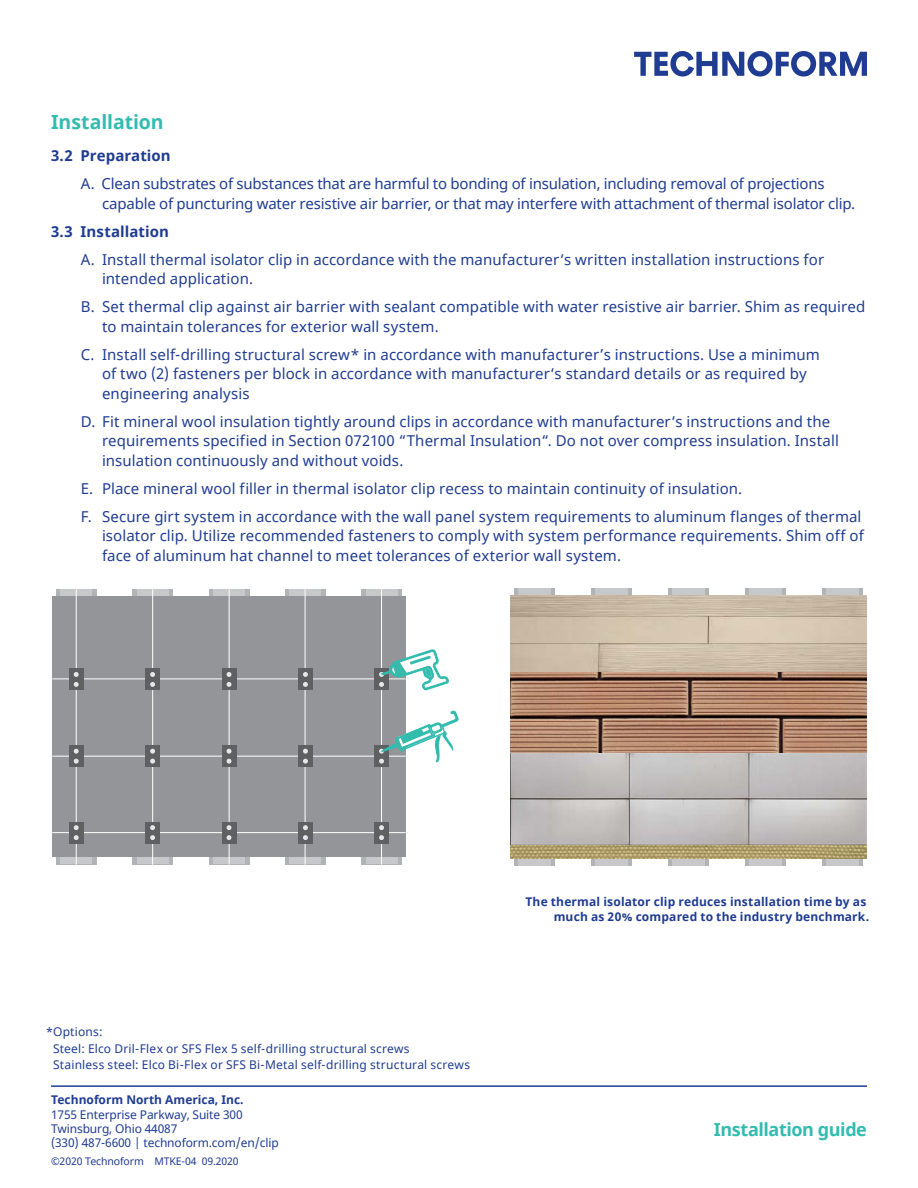
<style>
.page{position:relative;width:918px;height:1188px;background:#fff}
.page>*{position:absolute;margin:0;border:0;box-sizing:border-box;transform-origin:0 0}
.t1{font:700 19.5px "Noto Sans";letter-spacing:-.005em;color:#31bcaf}
.t2{font:700 18px "Noto Sans";letter-spacing:-.025em;color:#31bcaf}
.t3{font:15px/19.5px "Noto Sans";letter-spacing:.005em;color:#1f3c92}
.t4{font:15px/19.5px "Noto Sans";letter-spacing:-.015em;color:#1f3c92}
.t5{font:700 15px "Noto Sans";letter-spacing:.005em;color:#1f3c92}
.t6{font:12px/16.5px "Noto Sans";letter-spacing:.015em;color:#1f3c92}
.t7{font:700 12px/15px "Noto Sans";letter-spacing:.015em;color:#1f3c92;text-align:right}
.t8{font:12px/14.4px "Noto Sans";letter-spacing:-.01em;color:#1f3c92}
.t9{font:10.5px "Noto Sans";letter-spacing:-.01em;color:#1f3c92}
</style>
<div class="page">
<hr style="left:51px;top:1085px;width:816px;height:2px;background:#1f3c92">
<svg style="left:634px;top:51px;width:233px;height:26px"></svg>
<div style="left:60px;top:589px;width:32px;height:275px;background:#c7c8ca"></div>
<div style="left:137px;top:589px;width:32px;height:275px;background:#c7c8ca"></div>
<div style="left:213px;top:589px;width:32px;height:275px;background:#c7c8ca"></div>
<div style="left:290px;top:589px;width:31px;height:275px;background:#c7c8ca"></div>
<div style="left:366px;top:589px;width:32px;height:275px;background:#c7c8ca"></div>
<div style="left:52px;top:596px;width:354px;height:261px;background:#939598"></div>
<hr style="left:76px;top:589px;width:1px;height:276px;background:#fff">
<hr style="left:152px;top:589px;width:1px;height:276px;background:#fff">
<hr style="left:229px;top:589px;width:1px;height:276px;background:#fff">
<hr style="left:305px;top:589px;width:1px;height:276px;background:#fff">
<hr style="left:381px;top:589px;width:1px;height:276px;background:#fff">
<hr style="left:52px;top:678px;width:354px;height:1px;background:#fff">
<hr style="left:52px;top:756px;width:354px;height:1px;background:#fff">
<hr style="left:52px;top:832px;width:354px;height:1px;background:#fff">
<div style="left:69px;top:669px;width:15px;height:21px;background:#5f6062"></div>
<svg style="left:74px;top:672px;width:5px;height:15px"></svg>
<div style="left:145px;top:669px;width:15px;height:21px;background:#5f6062"></div>
<svg style="left:150px;top:672px;width:5px;height:15px"></svg>
<div style="left:222px;top:669px;width:14px;height:21px;background:#5f6062"></div>
<svg style="left:227px;top:672px;width:4px;height:15px"></svg>
<div style="left:298px;top:669px;width:15px;height:21px;background:#5f6062"></div>
<svg style="left:303px;top:672px;width:5px;height:15px"></svg>
<div style="left:374px;top:669px;width:15px;height:21px;background:#5f6062"></div>
<div style="left:69px;top:745px;width:15px;height:22px;background:#5f6062"></div>
<svg style="left:74px;top:749px;width:5px;height:15px"></svg>
<div style="left:145px;top:745px;width:15px;height:22px;background:#5f6062"></div>
<svg style="left:150px;top:749px;width:5px;height:15px"></svg>
<div style="left:222px;top:745px;width:14px;height:22px;background:#5f6062"></div>
<svg style="left:227px;top:749px;width:4px;height:15px"></svg>
<div style="left:298px;top:745px;width:15px;height:22px;background:#5f6062"></div>
<svg style="left:303px;top:749px;width:5px;height:15px"></svg>
<div style="left:374px;top:745px;width:15px;height:22px;background:#5f6062"></div>
<div style="left:69px;top:822px;width:15px;height:21px;background:#5f6062"></div>
<svg style="left:74px;top:825px;width:5px;height:15px"></svg>
<div style="left:145px;top:822px;width:15px;height:21px;background:#5f6062"></div>
<svg style="left:150px;top:825px;width:5px;height:15px"></svg>
<div style="left:222px;top:822px;width:14px;height:21px;background:#5f6062"></div>
<svg style="left:227px;top:825px;width:4px;height:15px"></svg>
<div style="left:298px;top:822px;width:15px;height:21px;background:#5f6062"></div>
<svg style="left:303px;top:825px;width:5px;height:15px"></svg>
<div style="left:374px;top:822px;width:15px;height:21px;background:#5f6062"></div>
<svg style="left:379px;top:825px;width:5px;height:15px"></svg>
<svg style="left:379px;top:649px;width:70px;height:42px"></svg>
<svg style="left:379px;top:710px;width:80px;height:54px"></svg>
<div style="left:518px;top:588px;width:33px;height:278px;background:#c7c8ca"></div>
<div style="left:596px;top:588px;width:32px;height:278px;background:#c7c8ca"></div>
<div style="left:673px;top:588px;width:32px;height:278px;background:#c7c8ca"></div>
<div style="left:750px;top:588px;width:32px;height:278px;background:#c7c8ca"></div>
<div style="left:827px;top:588px;width:32px;height:278px;background:#c7c8ca"></div>
<img style="left:510px;top:844px;width:357px;height:15px">
<img style="left:510px;top:596px;width:357px;height:248px">
<h1 class="t1" style="left:51px;top:108px;width:114px">Installation</h1>
<p class="t5" style="left:51px;top:145px;width:121px">3.2 Preparation</p>
<p class="t4" style="left:102px;top:175px;width:755px;text-indent:-21px">A. Clean substrates of substances that are harmful to bonding of insulation, including removal of projections capable of puncturing water resistive air barrier, or that may interfere with attachment of thermal isolator clip.</p>
<p class="t5" style="left:51px;top:221px;width:119px">3.3 Installation</p>
<p class="t3" style="left:102px;top:250px;width:724px;text-indent:-21px">A. Install thermal isolator clip in accordance with the manufacturer‘s written installation instructions for intended application.</p>
<p class="t3" style="left:102px;top:298px;width:765px;text-indent:-21px">B. Set thermal clip against air barrier with sealant compatible with water resistive air barrier. Shim as required to maintain tolerances for exterior wall system.</p>
<p class="t3" style="left:102px;top:345px;width:719px;text-indent:-21px">C. Install self-drilling structural screw* in accordance with manufacturer’s instructions. Use a minimum of two (2) fasteners per block in accordance with manufacturer‘s standard details or as required by engineering analysis</p>
<p class="t3" style="left:102px;top:412px;width:738px;text-indent:-21px">D. Fit mineral wool insulation tightly around clips in accordance with manufacturer‘s instructions and the requirements specified in Section 072100 “Thermal Insulation“. Do not over compress insulation. Install insulation continuously and without voids.</p>
<p class="t3" style="left:81px;top:475px;width:782px;line-height:28px">E. Place mineral wool filler in thermal isolator clip recess to maintain continuity of insulation.<br>F. Secure girt system in accordance with the wall panel system requirements to aluminum flanges of thermal</p>
<p class="t3" style="left:102px;top:527px;width:763px">isolator clip. Utilize recommended fasteners to comply with system performance requirements. Shim off of face of aluminum hat channel to meet tolerances of exterior wall system.</p>
<p class="t6" style="left:53px;top:1024px;width:418px;text-indent:-7px">*Options:<br>Steel: Elco Dril-Flex or SFS Flex 5 self-drilling structural screws<br>Stainless steel: Elco Bi-Flex or SFS Bi-Metal self-drilling structural screws</p>
<p class="t7" style="left:51px;top:1093px;width:194px">Technoform North America, Inc.</p>
<p class="t8" style="left:51px;top:1107px;width:229px">1755 Enterprise Parkway, Suite 300<br>Twinsburg, Ohio 44087<br>(330) 487-6600 | technoform.com/en/clip</p>
<p class="t9" style="left:51px;top:1154px;width:189px">©2020 Technoform MTKE-04 09.2020</p>
<p class="t7" style="left:525px;top:894px;width:345px">The thermal isolator clip reduces installation time by as much as 20% compared to the industry benchmark.</p>
<p class="t2" style="left:714px;top:1117px;width:155px">Installation guide</p>
</div>
